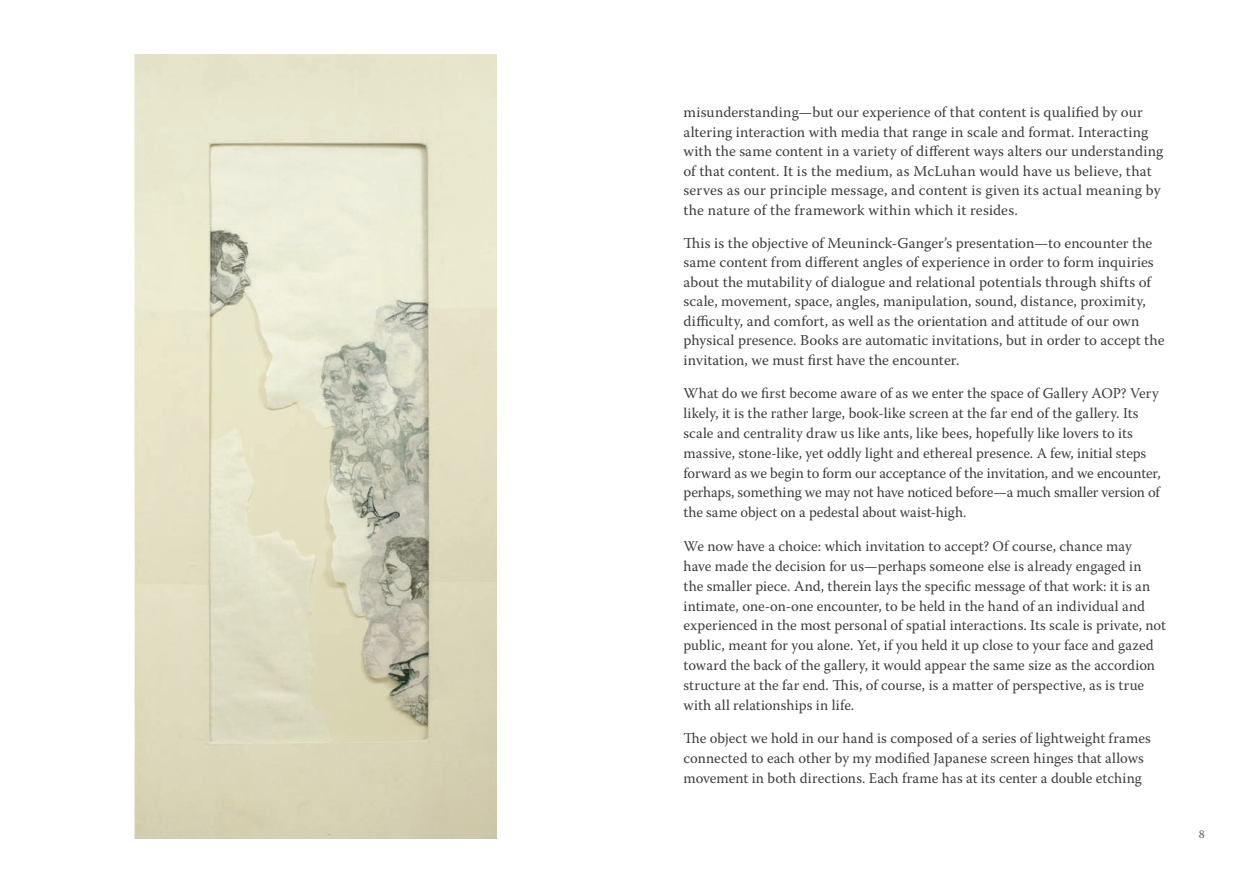
<style>
.page{position:relative;width:1259px;height:893px;background:#fff}
.page>*{position:absolute;margin:0;border:0;box-sizing:border-box;transform-origin:0 0}
.t1{font:15px/19.5px "Warnock Pro";letter-spacing:.005em;color:#3e3e3f}
.t2{font:14.85px/19.8px "Warnock Pro";color:#3e3e3f}
.t3{font:12px "Warnock Pro";color:#57585a}
</style>
<div class="page">
<img style="left:134px;top:54px;width:363px;height:785px">
<p class="t1" style="left:683px;top:102px;width:481px">misunderstanding—but our experience of that content is qualified by our altering interaction with media that range in scale and format. Interacting with the same content in a variety of different ways alters our understanding of that content. It is the medium, as McLuhan would have us believe, that serves as our principle message, and content is given its actual meaning by the nature of the framework within which it resides.</p>
<p class="t1" style="left:683px;top:233px;width:482px">This is the objective of Meuninck-Ganger’s presentation—to encounter the same content from different angles of experience in order to form inquiries about the mutability of dialogue and relational potentials through shifts of scale, movement, space, angles, manipulation, sound, distance, proximity, difficulty, and comfort, as well as the orientation and attitude of our own physical presence. Books are automatic invitations, but in order to accept the invitation, we must first have the encounter.</p>
<p class="t2" style="left:683px;top:383px;width:479px">What do we first become aware of as we enter the space of Gallery AOP? Very likely, it is the rather large, book-like screen at the far end of the gallery. Its scale and centrality draw us like ants, like bees, hopefully like lovers to its massive, stone-like, yet oddly light and ethereal presence. A few, initial steps forward as we begin to form our acceptance of the invitation, and we encounter, perhaps, something we may not have noticed before—a much smaller version of the same object on a pedestal about waist-high.</p>
<p class="t2" style="left:683px;top:536px;width:484px">We now have a choice: which invitation to accept? Of course, chance may<br>have made the decision for us—perhaps someone else is already engaged in<br>the smaller piece. And, therein lays the specific message of that work: it is an intimate, one-on-one encounter, to be held in the hand of an individual and experienced in the most personal of spatial interactions. Its scale is private, not public, meant for you alone. Yet, if you held it up close to your face and gazed toward the back of the gallery, it would appear the same size as the accordion structure at the far end. This, of course, is a matter of perspective, as is true with all relationships in life.</p>
<p class="t2" style="left:683px;top:728px;width:469px">The object we hold in our hand is composed of a series of lightweight frames connected to each other by my modified Japanese screen hinges that allows movement in both directions. Each frame has at its center a double etching</p>
<p class="t3" style="left:1199px;top:827px;width:8px">8</p>
</div>
